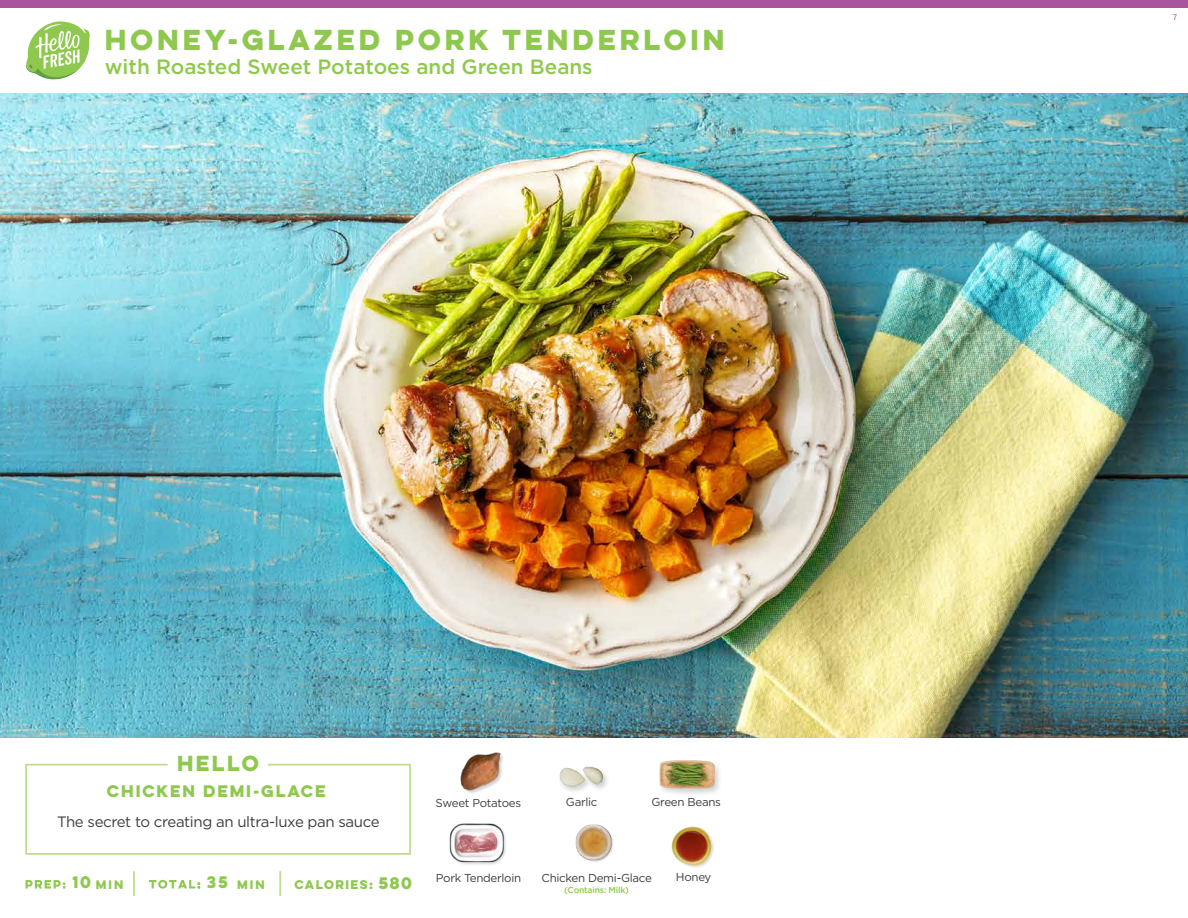
<style>
.page{position:relative;width:1188px;height:918px;background:#fff}
.page>*{position:absolute;margin:0;border:0;box-sizing:border-box;transform-origin:0 0}
.t1{font:700 25.8px "Lulo Clean One";letter-spacing:-.075em;color:#8fc84e}
.t2{font:500 20.7px "Gotham";color:#8fc84e}
.t3{font:700 19.5px "Lulo Clean One";letter-spacing:-.1em;color:#8fc84e}
.t4{font:15px "Gotham";letter-spacing:-.025em;color:#3e3e3f}
.t5{font:700 15px "Lulo Clean One";letter-spacing:-.1em;color:#8fc84e}
.t6{font:11.55px "Gotham";letter-spacing:-.025em;color:#3e3e3f}
.t7{font:700 11.25px "Lulo Clean One";letter-spacing:-.1em;color:#8fc84e}
.t8{font:700 10.95px "Lulo Clean One";letter-spacing:-.05em;color:#8fc84e}
.t9{font:9px "Source Sans Pro";color:#a8549f}
.t10{font:500 8.7px "Gotham";letter-spacing:-.025em;color:#8fc84e}
</style>
<div class="page">
<div style="left:0;top:0;width:1188px;height:8px;background:#a8549f"></div>
<img style="left:0;top:93px;width:1188px;height:644px">
<svg style="left:25px;top:763px;width:386px;height:92px"></svg>
<img style="left:559px;top:766px;width:48px;height:25px">
<div style="left:658px;top:759px;width:64px;height:38px;background:#231f20;opacity:.2"></div>
<img style="left:659px;top:759px;width:56px;height:38px">
<div style="left:450px;top:823px;width:57px;height:44px;background:#231f20;opacity:.2"></div>
<img style="left:450px;top:823px;width:53px;height:44px">
<img style="left:575px;top:824px;width:38px;height:38px">
<img style="left:460px;top:752px;width:43px;height:41px">
<img style="left:671px;top:826px;width:43px;height:41px">
<hr style="left:133px;top:871px;width:2px;height:25px;background:#bedb8e">
<hr style="left:279px;top:871px;width:2px;height:25px;background:#bedb8e">
<svg style="left:26px;top:21px;width:64px;height:59px"></svg>
<svg style="left:26px;top:880px;width:40px;height:9px"></svg>
<svg style="left:149px;top:880px;width:51px;height:9px"></svg>
<h1 class="t1" style="left:105px;top:20px;width:627px">HONEY-GLAZED PORK TENDERLOIN</h1>
<h2 class="t2" style="left:105px;top:53px;width:489px">with Roasted Sweet Potatoes and Green Beans</h2>
<h3 class="t3" style="left:177px;top:748px;width:88px">HELLO</h3>
<p class="t5" style="left:107px;top:779px;width:224px">CHICKEN DEMI-GLACE</p>
<p class="t4" style="left:57px;top:812px;width:324px">The secret to creating an ultra-luxe pan sauce</p>
<p class="t5" style="left:72px;top:871px;width:24px">10</p>
<p class="t5" style="left:207px;top:870px;width:26px">35</p>
<p class="t5" style="left:379px;top:871px;width:38px">580</p>
<p class="t8" style="left:96px;top:876px;width:31px">MIN</p>
<p class="t8" style="left:237px;top:876px;width:31px">MIN</p>
<p class="t7" style="left:295px;top:876px;width:83px">CALORIES:</p>
<p class="t6" style="left:435px;top:795px;width:87px">Sweet Potatoes</p>
<p class="t6" style="left:566px;top:795px;width:33px">Garlic</p>
<p class="t6" style="left:652px;top:795px;width:71px">Green Beans</p>
<p class="t6" style="left:436px;top:870px;width:87px">Pork Tenderloin</p>
<p class="t6" style="left:541px;top:870px;width:112px">Chicken Demi-Glace</p>
<p class="t6" style="left:676px;top:870px;width:37px">Honey</p>
<p class="t10" style="left:564px;top:884px;width:66px">(Contains: Milk)</p>
<p class="t9" style="left:1173px;top:11px;width:6px">7</p>
</div>
